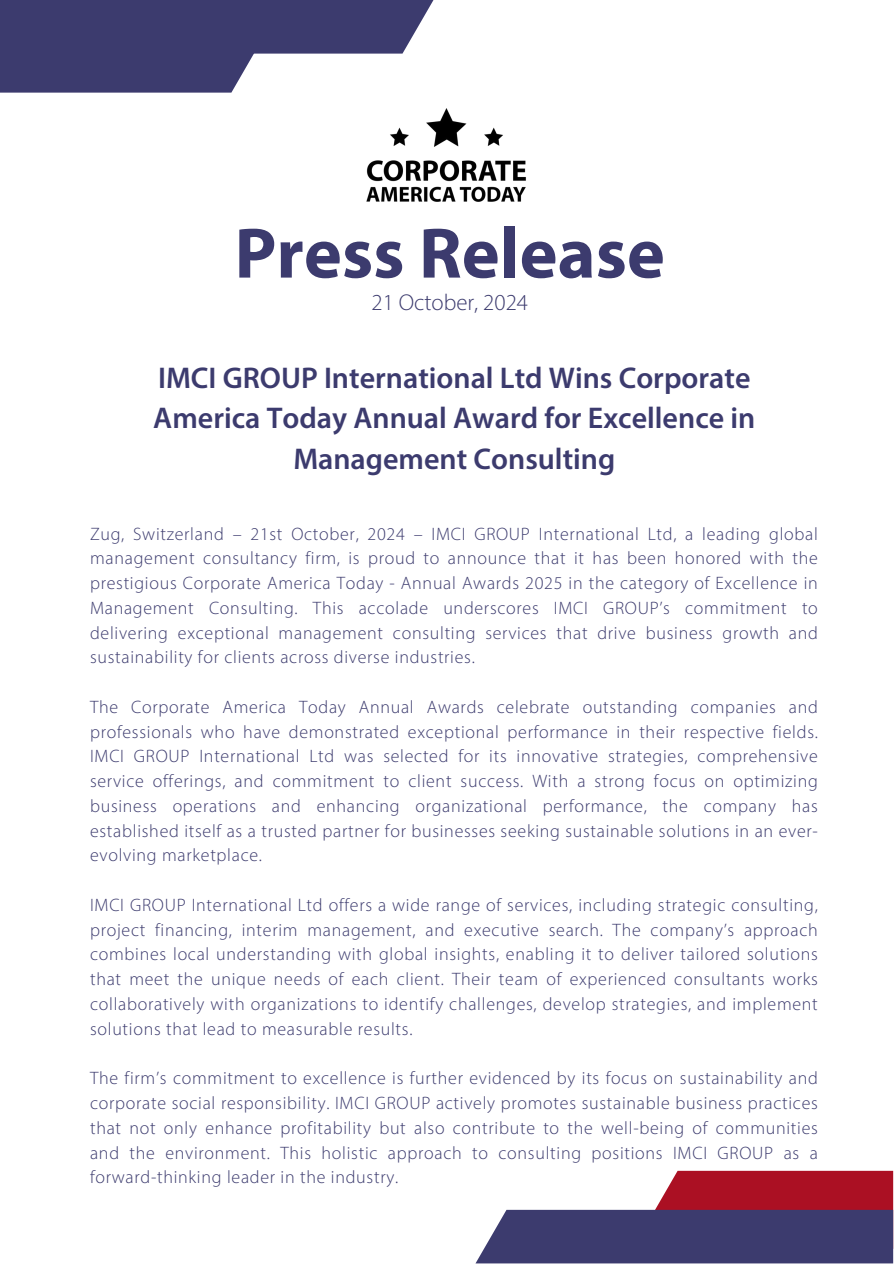
<style>
.page{position:relative;width:894px;height:1264px;background:#fff}
.page>*{position:absolute;margin:0;border:0;box-sizing:border-box;transform-origin:0 0}
.t1{font:700 72px "Myriad Pro";color:#3c3b6e}
.t2{font:600 30px/40.5px "Myriad Pro";color:#3c3b6e;text-align:center}
.t3{font:300 22.95px "Myriad Pro";color:#3c3b6e}
.t4{font:300 18px/24.8px "Myriad Pro";letter-spacing:.04em;color:#3c3b6e;text-align:justify}
</style>
<div class="page">
<svg style="left:0;top:0;width:433px;height:93px"></svg>
<svg style="left:476px;top:1170px;width:416px;height:93px"></svg>
<img style="left:366px;top:109px;width:160px;height:93px">
<p class="t1" style="left:234px;top:223px;width:431px">Press Release</p>
<p class="t3" style="left:371px;top:293px;width:158px">21 October, 2024</p>
<p class="t2" style="left:153px;top:360px;width:603px">IMCI GROUP International Ltd Wins Corporate<br>America Today Annual Award for Excellence in<br>Management Consulting</p>
<h2 class="t4" style="left:90px;top:522px;width:729px">Zug, Switzerland – 21st October, 2024 – IMCI GROUP International Ltd, a leading global management consultancy firm, is proud to announce that it has been honored with the prestigious Corporate America Today - Annual Awards 2025 in the category of Excellence in Management Consulting. This accolade underscores IMCI GROUP’s commitment to delivering exceptional management consulting services that drive business growth and sustainability for clients across diverse industries.</h2>
<h1 class="t4" style="left:90px;top:696px;width:729px">The Corporate America Today Annual Awards celebrate outstanding companies and professionals who have demonstrated exceptional performance in their respective fields.<br>IMCI GROUP International Ltd was selected for its innovative strategies, comprehensive service offerings, and commitment to client success. With a strong focus on optimizing business operations and enhancing organizational performance, the company has established itself as a trusted partner for businesses seeking sustainable solutions in an ever&shy;evolving marketplace.</h1>
<p class="t4" style="left:90px;top:894px;width:729px">IMCI GROUP International Ltd offers a wide range of services, including strategic consulting, project financing, interim management, and executive search. The company’s approach combines local understanding with global insights, enabling it to deliver tailored solutions that meet the unique needs of each client. Their team of experienced consultants works collaboratively with organizations to identify challenges, develop strategies, and implement solutions that lead to measurable results.</p>
<p class="t4" style="left:90px;top:1067px;width:729px">The firm’s commitment to excellence is further evidenced by its focus on sustainability and corporate social responsibility. IMCI GROUP actively promotes sustainable business practices that not only enhance profitability but also contribute to the well-being of communities and the environment. This holistic approach to consulting positions IMCI GROUP as a forward-thinking leader in the industry.</p>
</div>
